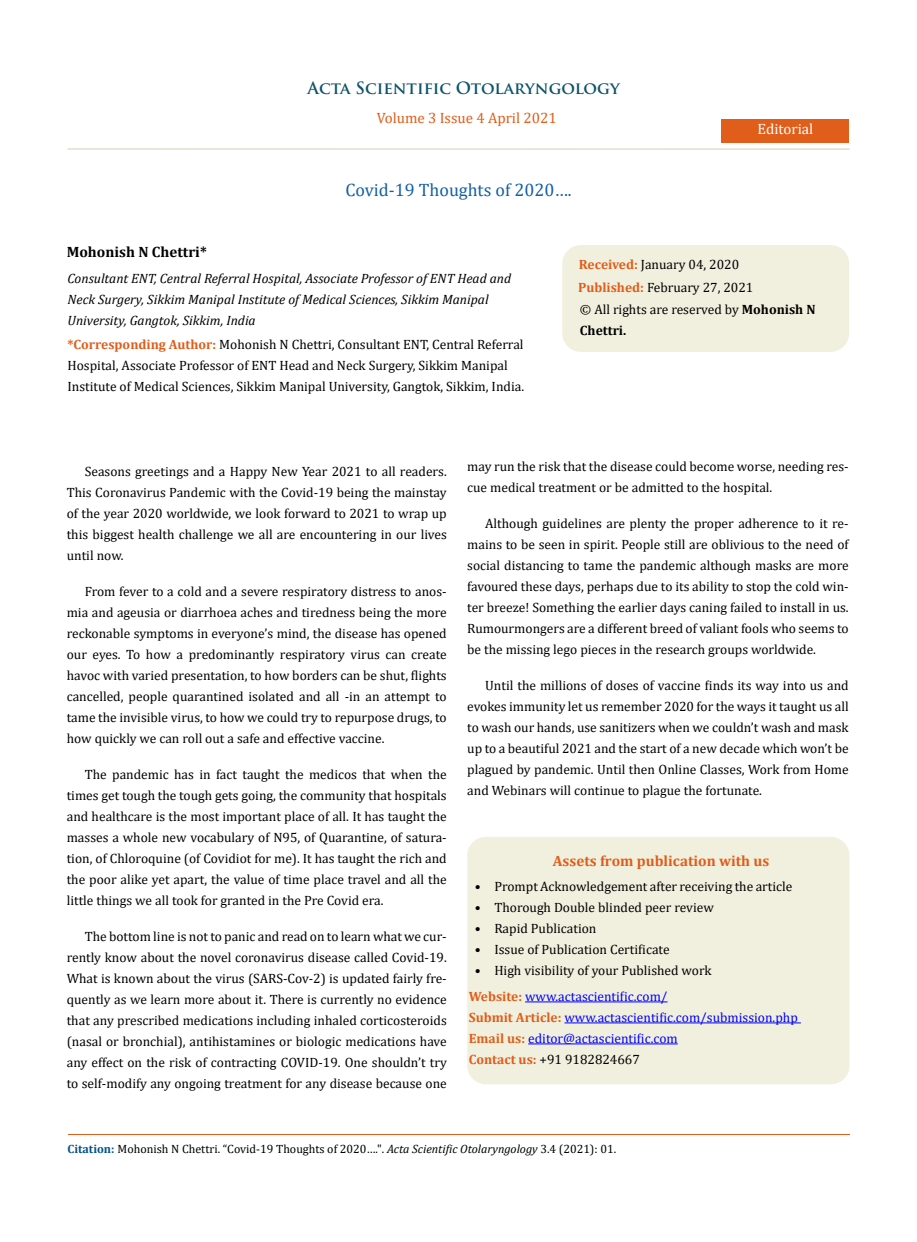
<style>
.page{position:relative;width:917px;height:1242px;background:#fff}
.page>*{position:absolute;margin:0;border:0;box-sizing:border-box;transform-origin:0 0}
.t1{font:18px "Cambria";color:#1560a6}
.t2{font:700 16.5px "Trajan Pro";color:#0e546a}
.t3{font:700 15px "Cambria";color:#e05d1a}
.t4{font:15px "Cambria";color:#e05d1a}
.t5{font:700 15px "Cambria";color:#000}
.t6{font:15px "Cambria";color:#fff}
.t7{font:13.5px/21px "Cambria";color:#000;text-align:justify}
.t8{font:italic 13.5px/21px "Cambria";color:#000}
.t9{font:13.5px/21px "Cambria";color:#00f}
.t10{font:12px "Cambria";color:#000}
.s1{font-weight:700;color:#e05d1a}
.s2{font-weight:700}
.s3{color:#000}
.s4{font-weight:700;color:#035089}
.s5{font-style:italic}
</style>
<div class="page">
<div style="left:721px;top:119px;width:128px;height:23px;background:#e05d1a"></div>
<div style="left:563px;top:246px;width:285px;height:105px;background:#f1f0de;border-radius:18px"></div>
<div style="left:562px;top:245px;width:287px;height:107px;border:2px solid #f1f0de;border-radius:18px"></div>
<hr style="left:68px;top:1135px;width:781px;height:1px;background:#e05d1a">
<hr style="left:67px;top:148px;width:782px;height:2px;background:#e0dfcd">
<div style="left:468px;top:838px;width:380px;height:246px;background:#f1f0de;border-radius:18px"></div>
<div style="left:467px;top:837px;width:382px;height:247px;border:2px solid #f1f0de;border-radius:18px"></div>
<hr style="left:525px;top:1002px;width:142px;height:1px;background:#00f">
<hr style="left:564px;top:1023px;width:236px;height:1px;background:#00f">
<hr style="left:528px;top:1044px;width:149px;height:1px;background:#00f">
<p class="t2" style="left:307px;top:77px;width:314px">Acta Scientific Otolaryngology</p>
<p class="t4" style="left:376px;top:109px;width:182px">Volume 3 Issue 4 April 2021</p>
<h1 class="t1" style="left:345px;top:180px;width:228px">Covid-19 Thoughts of 2020….</h1>
<p class="t6" style="left:757px;top:120px;width:57px">Editorial</p>
<p class="t5" style="left:67px;top:242px;width:141px">Mohonish N Chettri*</p>
<p class="t8" style="left:67px;top:267px;width:445px">Consultant ENT, Central Referral Hospital, Associate Professor of ENT Head and<br>Neck Surgery, Sikkim Manipal Institute of Medical Sciences, Sikkim Manipal<br>University, Gangtok, Sikkim, India</p>
<p class="t7" style="left:67px;top:334px;width:458px;text-align:left"><span class="s1">*Corresponding Author:</span> Mohonish N Chettri, Consultant ENT, Central Referral<br>Hospital, Associate Professor of ENT Head and Neck Surgery, Sikkim Manipal<br>Institute of Medical Sciences, Sikkim Manipal University, Gangtok, Sikkim, India.</p>
<p class="t7" style="left:578px;top:253px;width:177px;line-height:23px"><span class="s1">Received:</span> January 04, 2020<br><span class="s1">Published:</span> February 27, 2021</p>
<p class="t7" style="left:580px;top:298px;width:237px">© All rights are reserved by <span class="s2">Mohonish N<br>Chettri.</span></p>
<p class="t7" style="left:67px;top:460px;width:381px;text-indent:18px">Seasons greetings and a Happy New Year 2021 to all readers.<br>This Coronavirus Pandemic with the Covid-19 being the mainstay of the year 2020 worldwide, we look forward to 2021 to wrap up this biggest health challenge we all are encountering in our lives until now.</p>
<p class="t7" style="left:67px;top:580px;width:381px;text-indent:18px">From fever to a cold and a severe respiratory distress to anos&shy;mia and ageusia or diarrhoea aches and tiredness being the more reckonable symptoms in everyone’s mind, the disease has opened our eyes. To how a predominantly respiratory virus can create havoc with varied presentation, to how borders can be shut, flights cancelled, people quarantined isolated and all -in an attempt to tame the invisible virus, to how we could try to repurpose drugs, to how quickly we can roll out a safe and effective vaccine.</p>
<p class="t7" style="left:67px;top:763px;width:381px;text-indent:18px">The pandemic has in fact taught the medicos that when the times get tough the tough gets going, the community that hospitals and healthcare is the most important place of all. It has taught the masses a whole new vocabulary of N95, of Quarantine, of satura&shy;tion, of Chloroquine (of Covidiot for me). It has taught the rich and the poor alike yet apart, the value of time place travel and all the little things we all took for granted in the Pre Covid era.</p>
<p class="t7" style="left:67px;top:925px;width:381px;text-indent:18px">The bottom line is not to panic and read on to learn what we cur&shy;rently know about the novel coronavirus disease called Covid-19.<br>What is known about the virus (SARS-Cov-2) is updated fairly fre&shy;quently as we learn more about it. There is currently no evidence that any prescribed medications including inhaled corticosteroids (nasal or bronchial), antihistamines or biologic medications have any effect on the risk of contracting COVID-19. One shouldn’t try to self-modify any ongoing treatment for any disease because one</p>
<p class="t7" style="left:467px;top:456px;width:383px">may run the risk that the disease could become worse, needing res&shy;cue medical treatment or be admitted to the hospital.</p>
<p class="t7" style="left:467px;top:513px;width:383px;text-indent:18px">Although guidelines are plenty the proper adherence to it re&shy;mains to be seen in spirit. People still are oblivious to the need of social distancing to tame the pandemic although masks are more favoured these days, perhaps due to its ability to stop the cold win&shy;ter breeze! Something the earlier days caning failed to install in us.<br>Rumourmongers are a different breed of valiant fools who seems to be the missing lego pieces in the research groups worldwide.</p>
<p class="t7" style="left:467px;top:675px;width:383px;text-indent:18px">Until the millions of doses of vaccine finds its way into us and evokes immunity let us remember 2020 for the ways it taught us all to wash our hands, use sanitizers when we couldn’t wash and mask up to a beautiful 2021 and the start of a new decade which won’t be plagued by pandemic. Until then Online Classes, Work from Home and Webinars will continue to plague the fortunate.</p>
<p class="t3" style="left:553px;top:850px;width:218px">Assets from publication with us</p>
<p class="t7" style="left:475px;top:876px;width:319px">• Prompt Acknowledgement after receiving the article</p>
<p class="t7" style="left:475px;top:897px;width:240px">• Thorough Double blinded peer review</p>
<p class="t7" style="left:475px;top:918px;width:123px">• Rapid Publication</p>
<p class="t7" style="left:475px;top:939px;width:196px">• Issue of Publication Certificate</p>
<p class="t7" style="left:475px;top:960px;width:238px">• High visibility of your Published work</p>
<p class="t9" style="left:468px;top:986px;width:330px"><span class="s1">Website:</span> www.actascientific.com/<br><span class="s1">Submit Article:</span> www.actascientific.com/submission.php <span class="s1">Email us:</span> editor@actascientific.com<br><span class="s1">Contact us:</span> <span class="s3">+91 9182824667</span></p>
<p class="t10" style="left:68px;top:1142px;width:550px"><span class="s4">Citation:</span> Mohonish N Chettri. “Covid-19 Thoughts of 2020….". <span class="s5">Acta Scientific Otolaryngology</span> 3.4 (2021): 01.</p>
</div>
